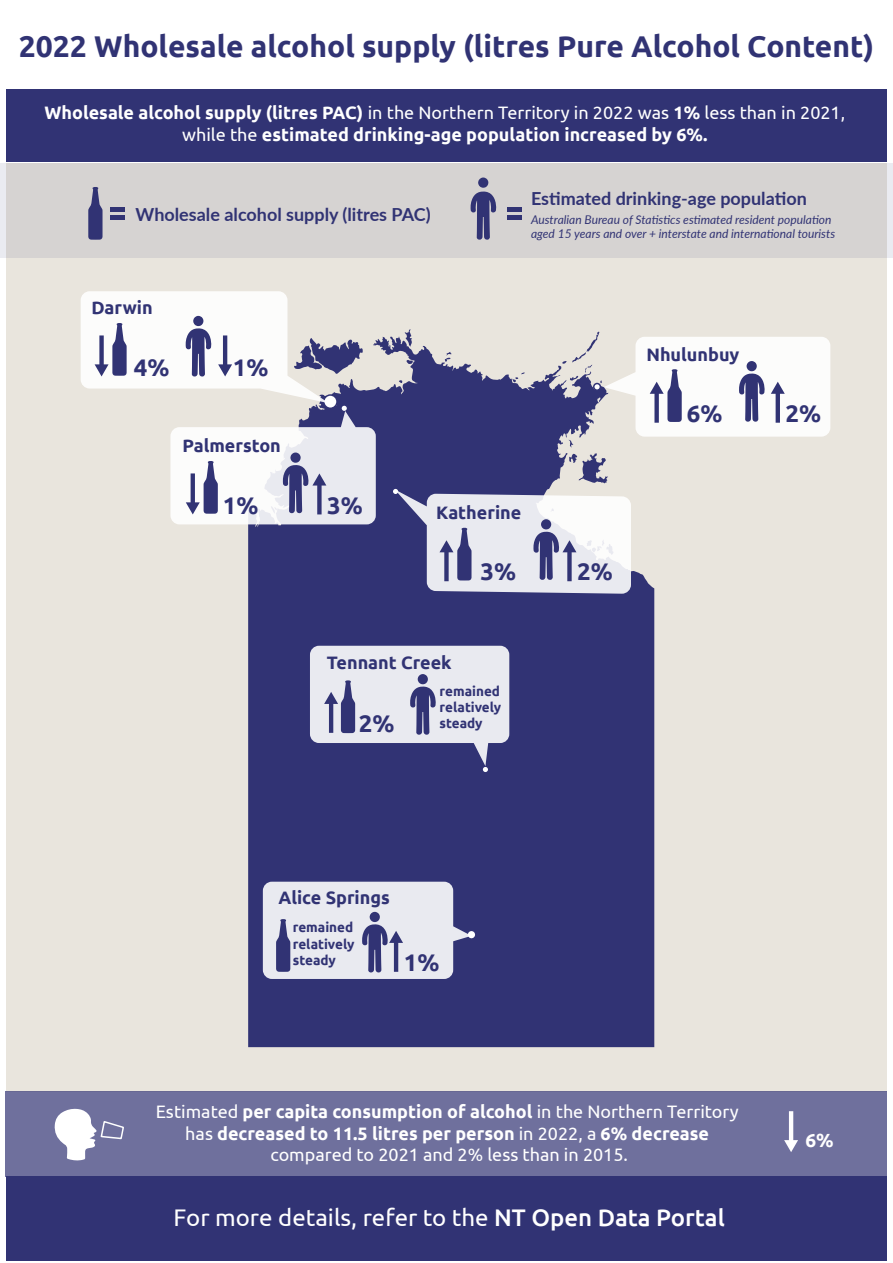
<style>
.page{position:relative;width:893px;height:1263px;background:#fff}
.page>*{position:absolute;margin:0;border:0;box-sizing:border-box;transform-origin:0 0}
.t1{font:700 30px "Ubuntu";color:#313374}
.t2{font:24px "Ubuntu";color:#fff}
.t3{font:700 24px "Ubuntu";color:#313374}
.t4{font:700 19.05px "Ubuntu";color:#fff}
.t5{font:18px/21.6px "Ubuntu";color:#fff;text-align:center}
.t6{font:700 18px/21.6px "Ubuntu";color:#fff;text-align:center}
.t7{font:700 18px "Lato";color:#313374}
.t8{font:700 18px "Ubuntu";color:#313374}
.t9{font:700 13.5px/16.2px "Ubuntu";color:#313374;text-align:justify}
.t10{font:italic 12px/14.4px "Lato";color:#313374}
.s1{font-weight:400}
.s2{font-weight:700}
.s3{font-weight:500}
</style>
<div class="page">
<div style="left:6px;top:163px;width:881px;height:928px;background:#e9e5dd"></div>
<div style="left:6px;top:1176px;width:881px;height:84px;background:#313374"></div>
<div style="left:6px;top:90px;width:881px;height:72px;background:#313374"></div>
<div style="left:0;top:163px;width:893px;height:94px;background:#d6d3d2"></div>
<svg style="left:248px;top:329px;width:406px;height:718px;fill:#313374"></svg>
<div style="left:324px;top:395px;width:13px;height:13px;background:#fff;border-radius:50%"></div>
<div style="left:323px;top:394px;width:15px;height:15px;border:2px solid #313374;border-radius:50%"></div>
<div style="left:392px;top:488px;width:7px;height:7px;background:#fff;border-radius:50%"></div>
<div style="left:391px;top:487px;width:9px;height:8px;border:2px solid #313374;border-radius:50%"></div>
<div style="left:482px;top:766px;width:7px;height:7px;background:#fff;border-radius:50%"></div>
<div style="left:481px;top:765px;width:8px;height:8px;border:2px solid #313374;border-radius:50%"></div>
<div style="left:594px;top:383px;width:6px;height:7px;background:#fff;border-radius:50%"></div>
<div style="left:593px;top:383px;width:8px;height:8px;border:2px solid #313374;border-radius:50%"></div>
<div style="left:467px;top:930px;width:9px;height:9px;background:#fff;border-radius:50%"></div>
<div style="left:466px;top:929px;width:11px;height:11px;border:2px solid #313374;border-radius:50%"></div>
<div style="left:341px;top:405px;width:7px;height:7px;background:#fff;border-radius:50%"></div>
<div style="left:340px;top:404px;width:8px;height:8px;border:2px solid #313374;border-radius:50%"></div>
<svg style="left:604px;top:337px;width:226px;height:100px"></svg>
<svg style="left:395px;top:489px;width:236px;height:105px"></svg>
<svg style="left:310px;top:646px;width:199px;height:120px"></svg>
<svg style="left:263px;top:882px;width:208px;height:97px"></svg>
<svg style="left:170px;top:411px;width:206px;height:113px"></svg>
<svg style="left:81px;top:291px;width:248px;height:112px"></svg>
<hr style="left:111px;top:207px;width:14px;height:4px;background:#313374">
<hr style="left:111px;top:216px;width:14px;height:4px;background:#313374">
<svg style="left:88px;top:187px;width:15px;height:53px"></svg>
<hr style="left:507px;top:207px;width:15px;height:4px;background:#313374">
<hr style="left:507px;top:216px;width:15px;height:4px;background:#313374">
<svg style="left:470px;top:178px;width:26px;height:62px"></svg>
<div style="left:5px;top:1091px;width:881px;height:86px;background:#6f709d"></div>
<svg style="left:784px;top:1111px;width:14px;height:41px"></svg>
<svg style="left:54px;top:1108px;width:70px;height:53px"></svg>
<h1 class="t1" style="left:19px;top:28px;width:857px">2022 Wholesale alcohol supply (litres Pure Alcohol Content)</h1>
<p class="t6" style="left:44px;top:102px;width:802px">Wholesale alcohol supply (litres PAC) <span class="s1">in the Northern Territory in 2022 was</span> 1% <span class="s1">less than in 2021, while the</span> estimated drinking-age population increased by 6%.</p>
<p class="t7" style="left:136px;top:201px;width:297px">Wholesale alcohol supply (litres PAC)</p>
<p class="t7" style="left:531px;top:185px;width:277px">Estimated drinking-age population</p>
<p class="t10" style="left:531px;top:212px;width:306px">Australian Bureau of Statistics estimated resident population aged 15 years and over + interstate and international tourists</p>
<p class="t8" style="left:91px;top:297px;width:63px">Darwin</p>
<h2 class="t3" style="left:134px;top:353px;width:37px">4%</h2>
<h2 class="t3" style="left:233px;top:353px;width:37px">1%</h2>
<p class="t8" style="left:183px;top:435px;width:100px">Palmerston</p>
<h2 class="t3" style="left:223px;top:491px;width:37px">1%</h2>
<h2 class="t3" style="left:327px;top:491px;width:37px">3%</h2>
<p class="t8" style="left:436px;top:502px;width:87px">Katherine</p>
<p class="t8" style="left:646px;top:343px;width:94px">Nhulunbuy</p>
<h2 class="t3" style="left:687px;top:399px;width:37px">6%</h2>
<h2 class="t3" style="left:785px;top:399px;width:37px">2%</h2>
<h2 class="t3" style="left:480px;top:557px;width:37px">3%</h2>
<h2 class="t3" style="left:577px;top:557px;width:37px">2%</h2>
<p class="t8" style="left:327px;top:652px;width:126px">Tennant Creek</p>
<h2 class="t3" style="left:359px;top:709px;width:37px">2%</h2>
<p class="t9" style="left:440px;top:682px;width:63px">remained relatively steady</p>
<p class="t8" style="left:278px;top:886px;width:113px">Alice Springs</p>
<p class="t9" style="left:293px;top:919px;width:63px">remained relatively steady</p>
<h2 class="t3" style="left:404px;top:948px;width:37px">1%</h2>
<p class="t5" style="left:156px;top:1100px;width:585px">Estimated <span class="s2">per capita consumption of alcohol</span> in the Northern Territory has <span class="s2">decreased to 11.5 litres per person</span> in 2022, a <span class="s2">6% decrease </span>compared to 2021 and 2% less than in 2015.</p>
<h2 class="t2" style="left:174px;top:1202px;width:553px">For more details, refer to the <span class="s3">NT Open Data Portal</span></h2>
<p class="t4" style="left:805px;top:1129px;width:30px">6%</p>
</div>
